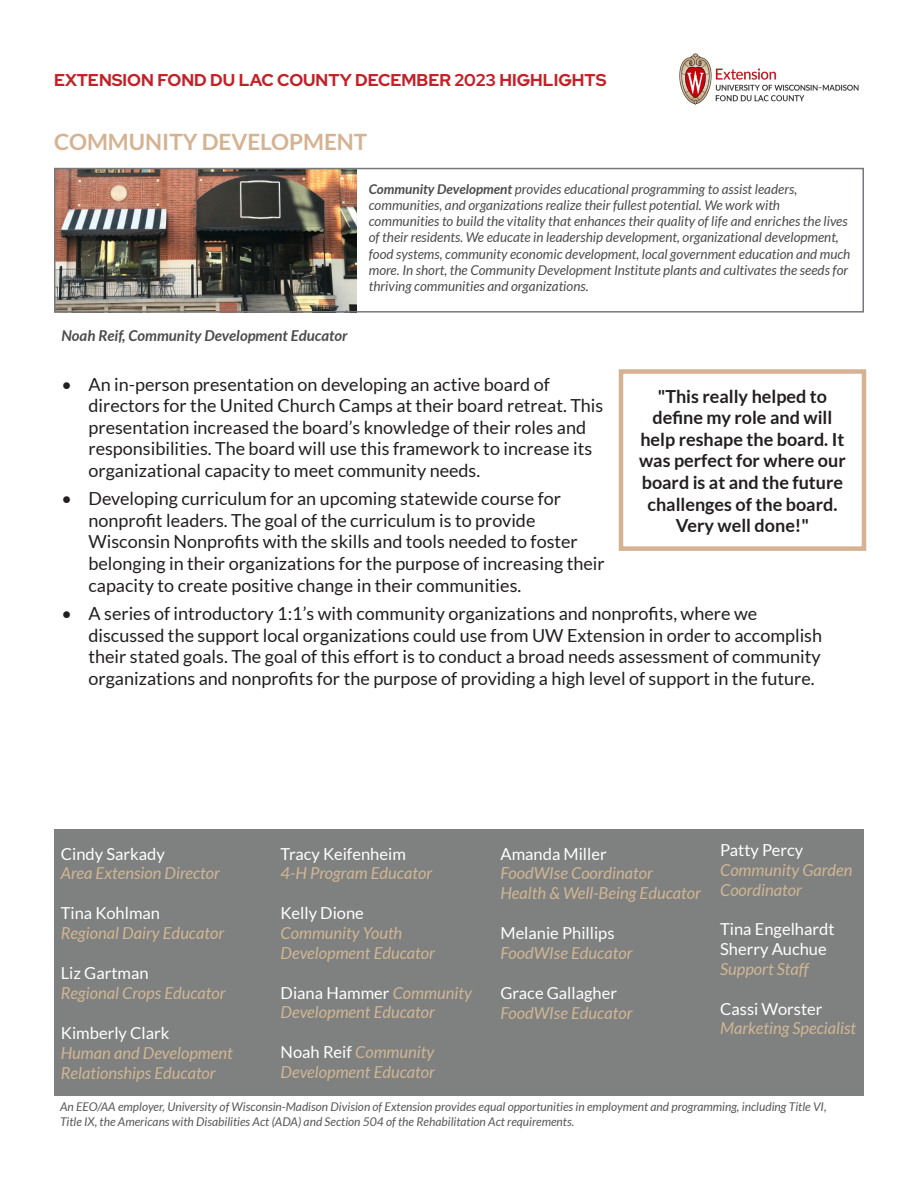
<style>
.page{position:relative;width:918px;height:1188px;background:#fff}
.page>*{position:absolute;margin:0;border:0;box-sizing:border-box;transform-origin:0 0}
.t1{font:700 22.5px "Lato";color:#d5b392}
.t2{font:18px/21.6px "Lato";color:#231f20}
.t3{font:700 18px/21.6px "Lato";color:#231f20;text-align:center}
.t4{font:700 17.1px "Red Hat Display";color:#c42027}
.t5{font:italic 16.5px/19.8px "Lato";color:#d1b794}
.t6{font:16.5px "Lato";color:#fff}
.t7{font:italic 700 15px "Lato";color:#4b4c4d}
.t8{font:italic 13.5px/16.2px "Lato";color:#4b4c4d}
.t9{font:italic 12px/14.4px "Lato";color:#57585a}
.s1{font-weight:700}
.s2{font-style:normal;color:#fff}
</style>
<div class="page">
<img style="left:680px;top:54px;width:179px;height:51px">
<img style="left:57px;top:171px;width:299px;height:139px">
<div style="left:54px;top:168px;width:810px;height:145px;border:2px solid #76787b"></div>
<div style="left:619px;top:369px;width:247px;height:182px;border:4px solid #d5b392"></div>
<div style="left:54px;top:829px;width:809px;height:267px;background:#7f8080"></div>
<p class="t4" style="left:54px;top:69px;width:554px">EXTENSION FOND DU LAC COUNTY DECEMBER 2023 HIGHLIGHTS</p>
<p class="t1" style="left:54px;top:129px;width:315px">COMMUNITY DEVELOPMENT</p>
<p class="t8" style="left:369px;top:181px;width:483px"><span class="s1">Community Development</span> provides educational programming to assist leaders, communities, and organizations realize their fullest potential. We work with communities to build the vitality that enhances their quality of life and enriches the lives of their residents. We educate in leadership development, organizational development, food systems, community economic development, local government education and much more. In short, the Community Development Institute plants and cultivates the seeds for thriving communities and organizations.</p>
<p class="t7" style="left:62px;top:327px;width:288px">Noah Reif, Community Development Educator</p>
<p class="t2" style="left:88px;top:373px;width:516px;text-indent:-27px">• An in-person presentation on developing an active board of directors for the United Church Camps at their board retreat. This presentation increased the board’s knowledge of their roles and responsibilities. The board will use this framework to increase its organizational capacity to meet community needs.</p>
<p class="t2" style="left:88px;top:488px;width:518px;text-indent:-27px">• Developing curriculum for an upcoming statewide course for nonprofit leaders. The goal of the curriculum is to provide Wisconsin Nonprofits with the skills and tools needed to foster belonging in their organizations for the purpose of increasing their capacity to create positive change in their communities.</p>
<p class="t2" style="left:88px;top:603px;width:735px;text-indent:-27px">• A series of introductory 1:1’s with community organizations and nonprofits, where we discussed the support local organizations could use from UW Extension in order to accomplish their stated goals. The goal of this effort is to conduct a broad needs assessment of community organizations and nonprofits for the purpose of providing a high level of support in the future.</p>
<p class="t3" style="left:639px;top:385px;width:208px">"This really helped to define my role and will help reshape the board. It was perfect for where our board is at and the future challenges of the board.<br>Very well done!"</p>
<p class="t5" style="left:61px;top:844px;width:161px"><span class="s2">Cindy Sarkady<br></span>Area Extension Director</p>
<p class="t5" style="left:61px;top:904px;width:165px"><span class="s2">Tina Kohlman<br></span>Regional Dairy Educator</p>
<p class="t5" style="left:61px;top:964px;width:166px"><span class="s2">Liz Gartman<br></span>Regional Crops Educator</p>
<p class="t5" style="left:61px;top:1024px;width:174px"><span class="s2">Kimberly Clark<br></span>Human and Development<br>Relationships Educator</p>
<p class="t5" style="left:281px;top:844px;width:153px"><span class="s2">Tracy Keifenheim<br></span>4-H Program Educator</p>
<p class="t5" style="left:281px;top:904px;width:156px"><span class="s2">Kelly Dione<br></span>Community Youth<br>Development Educator</p>
<p class="t5" style="left:281px;top:983px;width:193px"><span class="s2">Diana Hammer</span> Community<br>Development Educator</p>
<p class="t5" style="left:281px;top:1043px;width:156px"><span class="s2">Noah Reif</span> Community<br>Development Educator</p>
<p class="t5" style="left:500px;top:844px;width:202px"><span class="s2">Amanda Miller<br></span>FoodWIse Coordinator<br>Health &amp; Well-Being Educator</p>
<p class="t5" style="left:500px;top:924px;width:134px"><span class="s2">Melanie Phillips<br></span>FoodWIse Educator</p>
<p class="t5" style="left:500px;top:984px;width:134px"><span class="s2">Grace Gallagher<br></span>FoodWIse Educator</p>
<p class="t5" style="left:720px;top:841px;width:134px"><span class="s2">Patty Percy<br></span>Community Garden<br>Coordinator</p>
<p class="t6" style="left:720px;top:920px;width:116px">Tina Engelhardt</p>
<p class="t6" style="left:720px;top:940px;width:108px">Sherry Auchue</p>
<p class="t5" style="left:720px;top:960px;width:90px">Support Staff</p>
<p class="t6" style="left:720px;top:999px;width:104px">Cassi Worster</p>
<p class="t5" style="left:720px;top:1019px;width:138px">Marketing Specialist</p>
<p class="t9" style="left:60px;top:1100px;width:768px">An EEO/AA employer, University of Wisconsin-Madison Division of Extension provides equal opportunities in employment and programming, including Title VI,<br>Title IX, the Americans with Disabilities Act (ADA) and Section 504 of the Rehabilitation Act requirements.</p>
</div>
